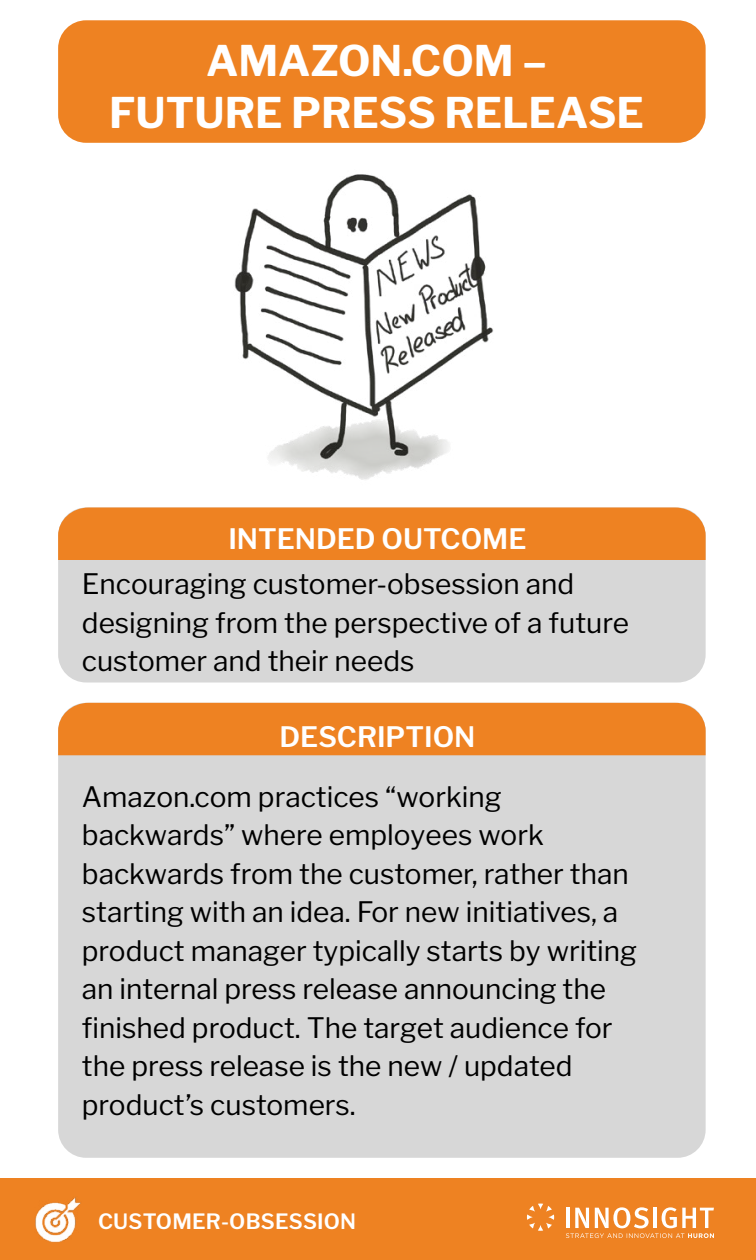
<style>
.page{position:relative;width:756px;height:1260px;background:#fff}
.page>*{position:absolute;margin:0;border:0;box-sizing:border-box;transform-origin:0 0}
.t1{font:700 42px/52.5px "Libre Franklin";color:#fff;text-align:center}
.t2{font:28px/38.5px "Libre Franklin";color:#000}
.t3{font:600 28px "Libre Franklin";color:#fff}
.t4{font:600 21px "Libre Franklin";letter-spacing:.01em;color:#fff}
</style>
<div class="page">
<div style="left:0;top:1178px;width:756px;height:82px;background:#ee8222"></div>
<img style="left:35px;top:1197px;width:46px;height:45px">
<svg style="left:527px;top:1204px;width:27px;height:27px"></svg>
<svg style="left:566px;top:1207px;width:148px;height:31px"></svg>
<div style="left:58px;top:20px;width:648px;height:123px;background:#ee8222;border-radius:28px"></div>
<div style="left:58px;top:703px;width:648px;height:455px;background:#d7d7d7;border-radius:28px"></div>
<div style="left:58px;top:703px;width:648px;height:52px;background:#ee8222"></div>
<div style="left:58px;top:508px;width:648px;height:174px;background:#d7d7d7;border-radius:28px"></div>
<div style="left:58px;top:508px;width:648px;height:52px;background:#ee8222"></div>
<img style="left:234px;top:174px;width:260px;height:306px">
<h1 class="t1" style="left:109px;top:34px;width:537px">AMAZON.COM –<br>FUTURE PRESS RELEASE</h1>
<p class="t3" style="left:228px;top:522px;width:300px">INTENDED OUTCOME</p>
<p class="t2" style="left:82px;top:565px;width:549px">Encouraging customer-obsession and designing from the perspective of a future customer and their needs</p>
<p class="t3" style="left:280px;top:720px;width:197px">DESCRIPTION</p>
<p class="t2" style="left:82px;top:777px;width:557px">Amazon.com practices “working backwards” where employees work backwards from the customer, rather than starting with an idea. For new initiatives, a product manager typically starts by writing an internal press release announcing the finished product. The target audience for the press release is the new / updated product’s customers.</p>
<p class="t4" style="left:98px;top:1209px;width:260px">CUSTOMER-OBSESSION</p>
</div>
